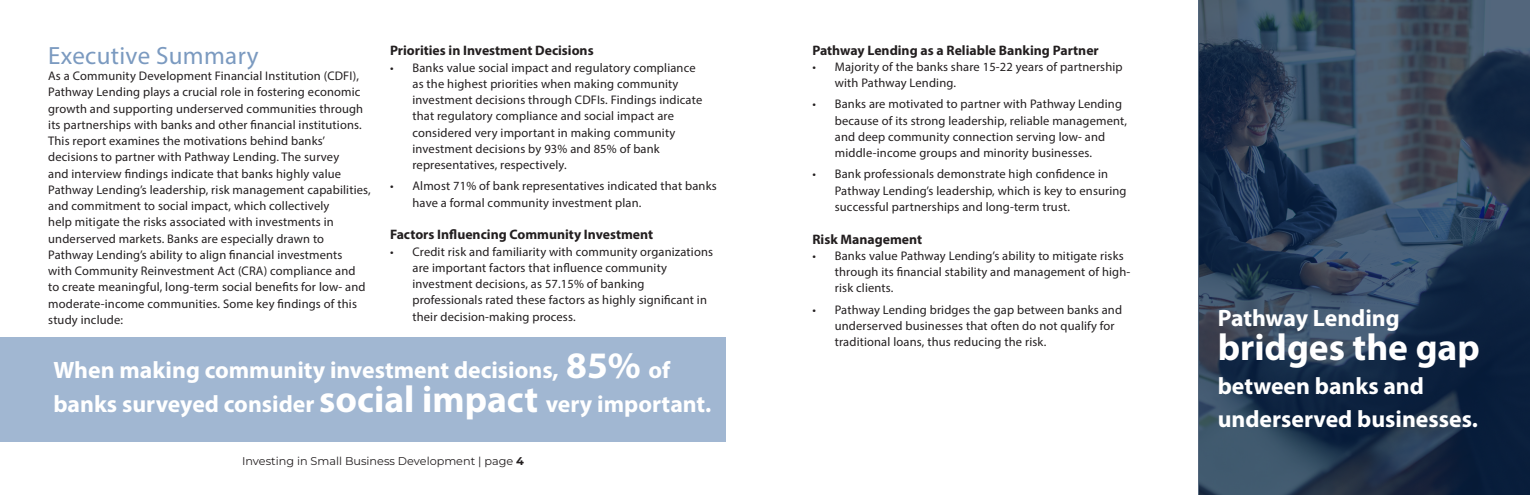
<style>
.page{position:relative;width:1530px;height:495px;background:#fff}
.page>*{position:absolute;margin:0;border:0;box-sizing:border-box;transform-origin:0 0}
.t1{font:700 37.5px "Myriad Pro";color:#fff}
.t2{font:25px "Myriad Pro";letter-spacing:.015em;color:#7b9ac0}
.t3{font:700 23.75px/33.8px "Myriad Pro";color:#fff}
.Table_Header{font:700 13.75px "Myriad Pro";color:#231f20}
.Body{font:12.5px/16.2px "Myriad Pro";letter-spacing:.015em;color:#231f20}
.t4{font:100 11.25px "Montserrat";color:#231f20}
.s1{font-size:37.5px}
</style>
<div class="page">
<div style="left:0;top:338px;width:725px;height:104px;background:#a1b7d2"></div>
<svg style="left:1199px;top:0;width:331px;height:495px;background:#293d55"></svg>
<p class="t2" style="left:48px;top:40px;width:212px">Executive Summary</p>
<p class="Body" style="left:48px;top:68px;width:324px">As a Community Development Financial Institution (CDFI), Pathway Lending plays a crucial role in fostering economic growth and supporting underserved communities through its partnerships with banks and other financial institutions.<br>This report examines the motivations behind banks’ decisions to partner with Pathway Lending. The survey<br>and interview findings indicate that banks highly value Pathway Lending’s leadership, risk management capabilities, and commitment to social impact, which collectively<br>help mitigate the risks associated with investments in underserved markets. Banks are especially drawn to Pathway Lending’s ability to align financial investments<br>with Community Reinvestment Act (CRA) compliance and<br>to create meaningful, long-term social benefits for low- and moderate-income communities. Some key findings of this study include:</p>
<p class="Table_Header" style="left:390px;top:42px;width:205px">Priorities in Investment Decisions</p>
<p class="Body" style="left:412px;top:59px;width:291px;text-indent:-22px">• Banks value social impact and regulatory compliance as the highest priorities when making community investment decisions through CDFIs. Findings indicate that regulatory compliance and social impact are considered very important in making community investment decisions by 93% and 85% of bank representatives, respectively.</p>
<p class="Body" style="left:412px;top:178px;width:306px;text-indent:-22px">• Almost 71% of bank representatives indicated that banks have a formal community investment plan.</p>
<p class="Table_Header" style="left:390px;top:226px;width:265px">Factors Influencing Community Investment</p>
<p class="Body" style="left:412px;top:243px;width:302px;text-indent:-22px">• Credit risk and familiarity with community organizations are important factors that influence community investment decisions, as 57.15% of banking professionals rated these factors as highly significant in their decision-making process.</p>
<p class="t3" style="left:53px;top:352px;width:659px">When making community investment decisions, <span class="s1">85%</span> of banks surveyed consider <span class="s1">social impact</span> very important.</p>
<p class="t4" style="left:242px;top:454px;width:283px">Investing in Small Business Development | page 4</p>
<p class="Table_Header" style="left:812px;top:41px;width:288px">Pathway Lending as a Reliable Banking Partner</p>
<p class="Body" style="left:835px;top:58px;width:289px;text-indent:-22px">• Majority of the banks share 15-22 years of partnership with Pathway Lending.</p>
<p class="Body" style="left:835px;top:96px;width:294px;text-indent:-22px">• Banks are motivated to partner with Pathway Lending because of its strong leadership, reliable management, and deep community connection serving low- and middle-income groups and minority businesses.</p>
<p class="Body" style="left:835px;top:166px;width:293px;text-indent:-22px">• Bank professionals demonstrate high confidence in<br>Pathway Lending’s leadership, which is key to ensuring successful partnerships and long-term trust.</p>
<p class="Table_Header" style="left:812px;top:230px;width:111px">Risk Management</p>
<p class="Body" style="left:835px;top:247px;width:297px;text-indent:-22px">• Banks value Pathway Lending’s ability to mitigate risks through its financial stability and management of high&shy;risk clients.</p>
<p class="Body" style="left:835px;top:301px;width:289px;text-indent:-22px">• Pathway Lending bridges the gap between banks and underserved businesses that often do not qualify for traditional loans, thus reducing the risk.</p>
<p class="t3" style="left:1218px;top:301px;width:184px">Pathway Lending</p>
<p class="t1" style="left:1218px;top:323px;width:264px">bridges the gap</p>
<p class="t3" style="left:1218px;top:368px;width:262px">between banks and underserved businesses.</p>
</div>
